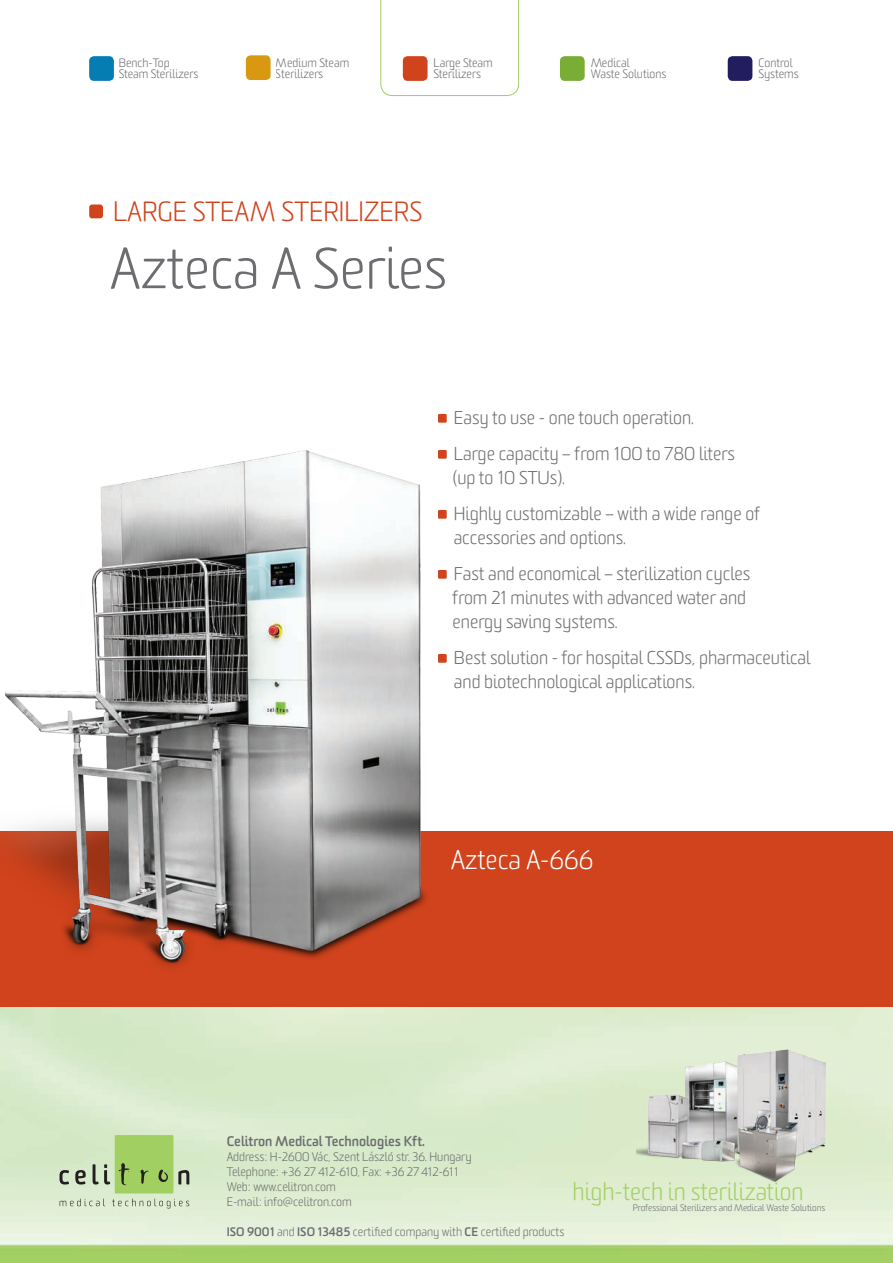
<style>
.page{position:relative;width:893px;height:1263px;background:#fff}
.page>*{position:absolute;margin:0;border:0;box-sizing:border-box;transform-origin:0 0}
.t1{font:300 55.8px "Sommet Rounded";color:#6c6d70}
.t2{font:300 27px "Sommet Rounded";color:#d0431c}
.t3{font:300 26.1px "Sommet Rounded";color:#fff}
.t4{font:300 23.7px "Sommet Rounded";color:#a2cf62}
.t5{font:300 18px/36px "Sommet Rounded";color:#6c6d70}
.t6{font:700 13.5px "Sommet Rounded";color:#6c6d70}
.t7{font:300 12px "Sommet Rounded";color:#6c6d70}
.t8{font:300 11.85px/10.9px "Sommet Rounded";color:#6c6d70}
.t9{font:300 9.15px "Sommet Rounded";color:#6c6d70}
.s1{font-weight:700}
</style>
<div class="page">
<img style="left:0;top:1006px;width:893px;height:257px">
<div style="left:0;top:831px;width:893px;height:175px;background:#d0431c"></div>
<svg style="left:381px;top:0;width:138px;height:96px"></svg>
<div style="left:89px;top:204px;width:14px;height:14px;background:#d0431c;border-radius:3px"></div>
<div style="left:115px;top:1135px;width:58px;height:58px;background:#a2cf62"></div>
<svg style="left:119px;top:1163px;width:11px;height:22px"></svg>
<svg style="left:141px;top:1170px;width:7px;height:14px"></svg>
<svg style="left:158px;top:1169px;width:10px;height:13px"></svg>
<svg style="left:60px;top:1170px;width:9px;height:14px"></svg>
<svg style="left:75px;top:1170px;width:11px;height:14px"></svg>
<svg style="left:93px;top:1164px;width:17px;height:20px"></svg>
<svg style="left:178px;top:1170px;width:11px;height:14px"></svg>
<svg style="left:60px;top:1199px;width:45px;height:7px"></svg>
<svg style="left:112px;top:1198px;width:77px;height:10px"></svg>
<div style="left:89px;top:56px;width:25px;height:25px;background:#057db3;border-radius:5px"></div>
<div style="left:246px;top:55px;width:25px;height:25px;background:#d99811;border-radius:5px"></div>
<div style="left:403px;top:56px;width:25px;height:25px;background:#d0431c;border-radius:5px"></div>
<div style="left:560px;top:56px;width:25px;height:25px;background:#79ad36;border-radius:5px"></div>
<div style="left:728px;top:56px;width:24px;height:25px;background:#221d5f;border-radius:5px"></div>
<img style="left:0;top:414px;width:532px;height:598px">
<img style="left:637px;top:1010px;width:189px;height:189px">
<p class="t8" style="left:119px;top:58px;width:81px">Bench-Top<br>Steam Sterilizers</p>
<p class="t8" style="left:276px;top:58px;width:75px">Medium Steam<br>Sterilizers</p>
<p class="t8" style="left:434px;top:58px;width:61px">Large Steam<br>Sterilizers</p>
<p class="t8" style="left:591px;top:58px;width:77px">Medical<br>Waste Solutions</p>
<p class="t8" style="left:758px;top:58px;width:42px">Control<br>Systems</p>
<p class="t2" style="left:113px;top:195px;width:311px">LARGE STEAM STERILIZERS</p>
<p class="t1" style="left:110px;top:233px;width:339px">Azteca A Series</p>
<p class="t5" style="left:454px;top:400px;width:283px">Easy to use - one touch operation.<br>Large capacity – from 100 to 780 liters</p>
<p class="t5" style="left:452px;top:460px;width:309px">(up to 10 STUs).<br>Highly customizable – with a wide range of</p>
<p class="t5" style="left:454px;top:520px;width:298px">accessories and options.<br>Fast and economical – sterilization cycles</p>
<p class="t5" style="left:452px;top:586px;width:295px;line-height:24px">from 21 minutes with advanced water and energy saving systems.</p>
<p class="t5" style="left:454px;top:646px;width:358px;line-height:24px">Best solution - for hospital CSSDs, pharmaceutical and biotechnological applications.</p>
<p class="t3" style="left:451px;top:843px;width:144px">Azteca A-666</p>
<p class="t6" style="left:227px;top:1132px;width:200px">Celitron Medical Technologies Kft.</p>
<p class="t7" style="left:227px;top:1149px;width:246px">Address: H-2600 Vác, Szent László str. 36. Hungary</p>
<p class="t7" style="left:227px;top:1164px;width:233px">Telephone: +36 27 412-610, Fax: +36 27 412-611</p>
<p class="t7" style="left:227px;top:1179px;width:111px">Web: www.celitron.com</p>
<p class="t7" style="left:227px;top:1194px;width:126px">E-mail: info@celitron.com</p>
<p class="t7" style="left:227px;top:1224px;width:339px"><span class="s1">ISO 9001</span> and <span class="s1">ISO 13485</span> certified company with <span class="s1">CE</span> certified products</p>
<p class="t4" style="left:573px;top:1176px;width:232px">high-tech in sterilization</p>
<p class="t9" style="left:633px;top:1201px;width:194px">Professional Sterilizers and Medical Waste Solutions</p>
</div>
